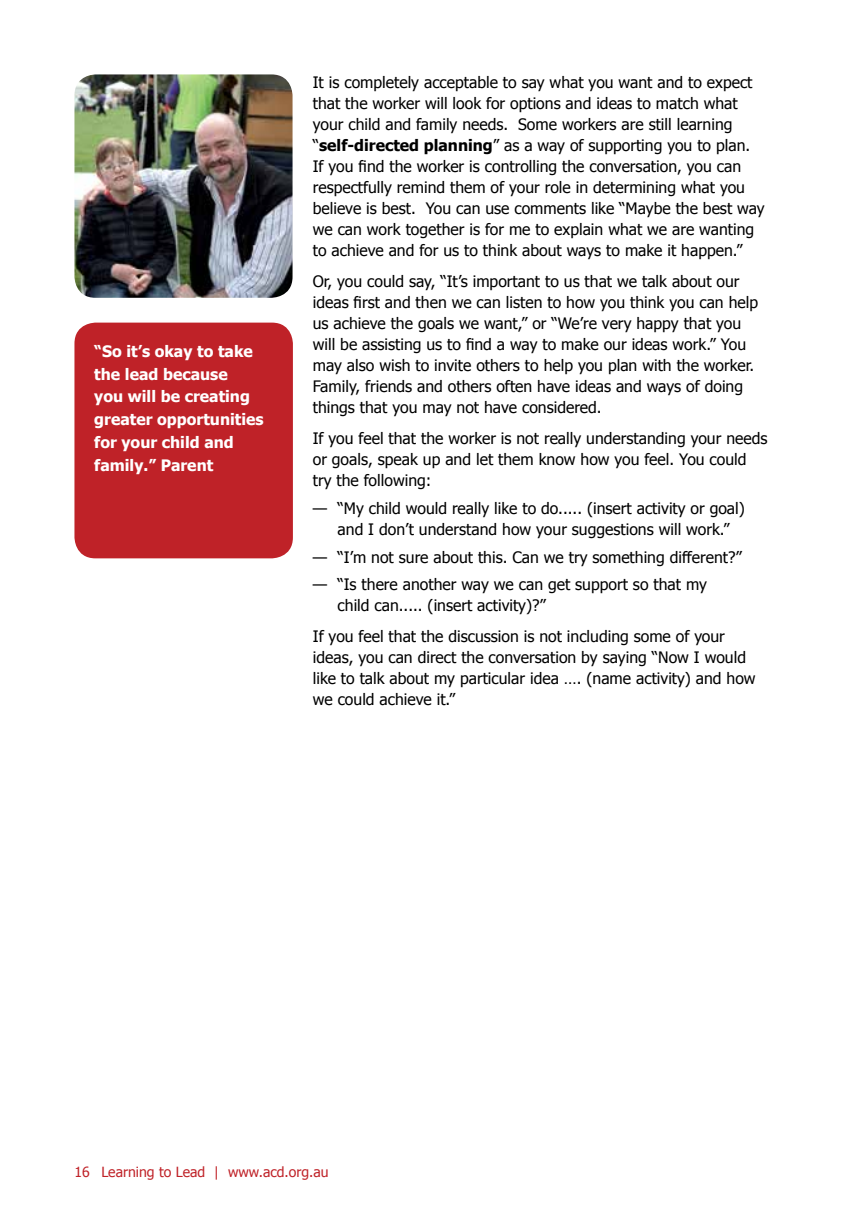
<style>
.page{position:relative;width:844px;height:1216px;background:#fff}
.page>*{position:absolute;margin:0;border:0;box-sizing:border-box;transform-origin:0 0}
.t1{font:15.75px/21px "Tahoma";color:#000}
.t2{font:700 15.75px/22.8px "Tahoma";color:#fff}
.t3{font:14px "Tahoma";color:#bf2228}
.s1{font-weight:700}
</style>
<div class="page">
<img style="left:74px;top:74px;width:218px;height:224px">
<div style="left:74px;top:322px;width:219px;height:236px;background:#bf2228;border-radius:21px"></div>
<p class="t2" style="left:94px;top:339px;width:171px">“So it’s okay to take the lead because<br>you will be creating greater opportunities for your child and family.” Parent</p>
<p class="t1" style="left:313px;top:71px;width:453px">It is completely acceptable to say what you want and to expect that the worker will look for options and ideas to match what your child and family needs. Some workers are still learning “<span class="s1">self-directed planning</span>” as a way of supporting you to plan.<br>If you find the worker is controlling the conversation, you can respectfully remind them of your role in determining what you believe is best. You can use comments like “Maybe the best way we can work together is for me to explain what we are wanting to achieve and for us to think about ways to make it happen.”</p>
<p class="t1" style="left:313px;top:270px;width:446px">Or, you could say, “It’s important to us that we talk about our ideas first and then we can listen to how you think you can help us achieve the goals we want,” or “We’re very happy that you will be assisting us to find a way to make our ideas work.” You may also wish to invite others to help you plan with the worker.<br>Family, friends and others often have ideas and ways of doing things that you may not have considered.</p>
<p class="t1" style="left:313px;top:427px;width:456px">If you feel that the worker is not really understanding your needs or goals, speak up and let them know how you feel. You could try the following:</p>
<p class="t1" style="left:313px;top:497px;width:433px;text-align:center">— “My child would really like to do..... (insert activity or goal) and I don’t understand how your suggestions will work.”</p>
<p class="t1" style="left:313px;top:545px;width:430px">— “I’m not sure about this. Can we try something different?”</p>
<p class="t1" style="left:337px;top:573px;width:371px;text-indent:-25px">— “Is there another way we can get support so that my child can..... (insert activity)?”</p>
<p class="t1" style="left:313px;top:625px;width:444px">If you feel that the discussion is not including some of your ideas, you can direct the conversation by saying “Now I would like to talk about my particular idea …. (name activity) and how we could achieve it.”</p>
<p class="t3" style="left:74px;top:1162px;width:255px">16 Learning to Lead | www.acd.org.au</p>
</div>
